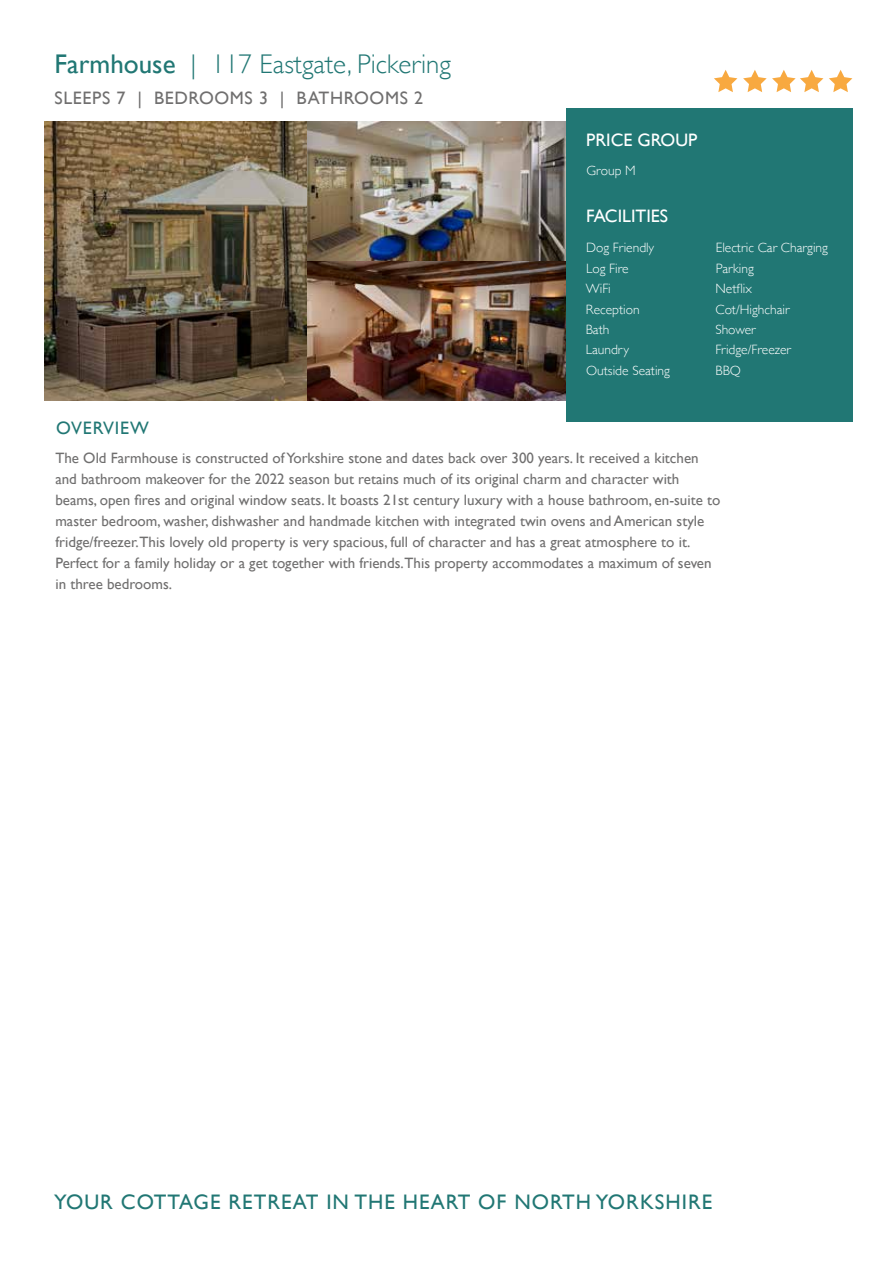
<style>
.page{position:relative;width:893px;height:1263px;background:#fff}
.page>*{position:absolute;margin:0;border:0;box-sizing:border-box;transform-origin:0 0}
.t1{font:300 27px "Gill Sans";color:#217774}
.t2{font:21px "Gill Sans";letter-spacing:.05em;color:#217774}
.t3{font:18px "Gill Sans";letter-spacing:.035em;color:#706f6f}
.t4{font:18px "Gill Sans";color:#fff}
.t5{font:18px "Gill Sans";letter-spacing:.05em;color:#217774}
.t6{font:15px/21px "Gill Sans";color:#706f6f}
.t7{font:300 13.5px "Gill Sans";color:#fff}
.s1{font-weight:400}
</style>
<div class="page">
<img style="left:307px;top:261px;width:259px;height:139px">
<img style="left:307px;top:121px;width:259px;height:140px">
<img style="left:44px;top:121px;width:263px;height:280px">
<div style="left:566px;top:109px;width:287px;height:313px;background:#217774"></div>
<svg style="left:743px;top:70px;width:80px;height:22px"></svg>
<svg style="left:829px;top:70px;width:23px;height:22px"></svg>
<svg style="left:714px;top:70px;width:23px;height:22px"></svg>
<h1 class="t1" style="left:55px;top:43px;width:398px"><span class="s1">Farmhouse</span> | 117 Eastgate, Pickering</h1>
<p class="t3" style="left:55px;top:87px;width:370px">SLEEPS 7 | BEDROOMS 3 | BATHROOMS 2</p>
<p class="t4" style="left:586px;top:129px;width:113px">PRICE GROUP</p>
<p class="t7" style="left:586px;top:160px;width:51px">Group M</p>
<p class="t4" style="left:586px;top:205px;width:84px">FACILITIES</p>
<p class="t7" style="left:586px;top:237px;width:70px">Dog Friendly</p>
<p class="t7" style="left:716px;top:237px;width:114px">Electric Car Charging</p>
<p class="t7" style="left:586px;top:258px;width:44px">Log Fire</p>
<p class="t7" style="left:716px;top:258px;width:40px">Parking</p>
<p class="t7" style="left:586px;top:278px;width:26px">WiFi</p>
<p class="t7" style="left:715px;top:278px;width:38px">Netflix</p>
<p class="t7" style="left:586px;top:299px;width:55px">Reception</p>
<p class="t7" style="left:715px;top:299px;width:75px">Cot/Highchair</p>
<p class="t7" style="left:586px;top:319px;width:25px">Bath</p>
<p class="t7" style="left:715px;top:319px;width:42px">Shower</p>
<p class="t7" style="left:586px;top:339px;width:45px">Laundry</p>
<p class="t7" style="left:715px;top:339px;width:77px">Fridge/Freezer</p>
<p class="t7" style="left:586px;top:360px;width:85px">Outside Seating</p>
<p class="t7" style="left:715px;top:360px;width:27px">BBQ</p>
<p class="t5" style="left:56px;top:418px;width:94px">OVERVIEW</p>
<p class="t6" style="left:55px;top:447px;width:666px">The Old Farmhouse is constructed of Yorkshire stone and dates back over 300 years. It received a kitchen and bathroom makeover for the 2022 season but retains much of its original charm and character with beams, open fires and original window seats. It boasts 21st century luxury with a house bathroom, en-suite to master bedroom, washer, dishwasher and handmade kitchen with integrated twin ovens and American style fridge/freezer.This lovely old property is very spacious, full of character and has a great atmosphere to it.<br>Perfect for a family holiday or a get together with friends.This property accommodates a maximum of seven in three bedrooms.</p>
<h2 class="t2" style="left:54px;top:1189px;width:660px">YOUR COTTAGE RETREAT IN THE HEART OF NORTH YORKSHIRE</h2>
</div>
